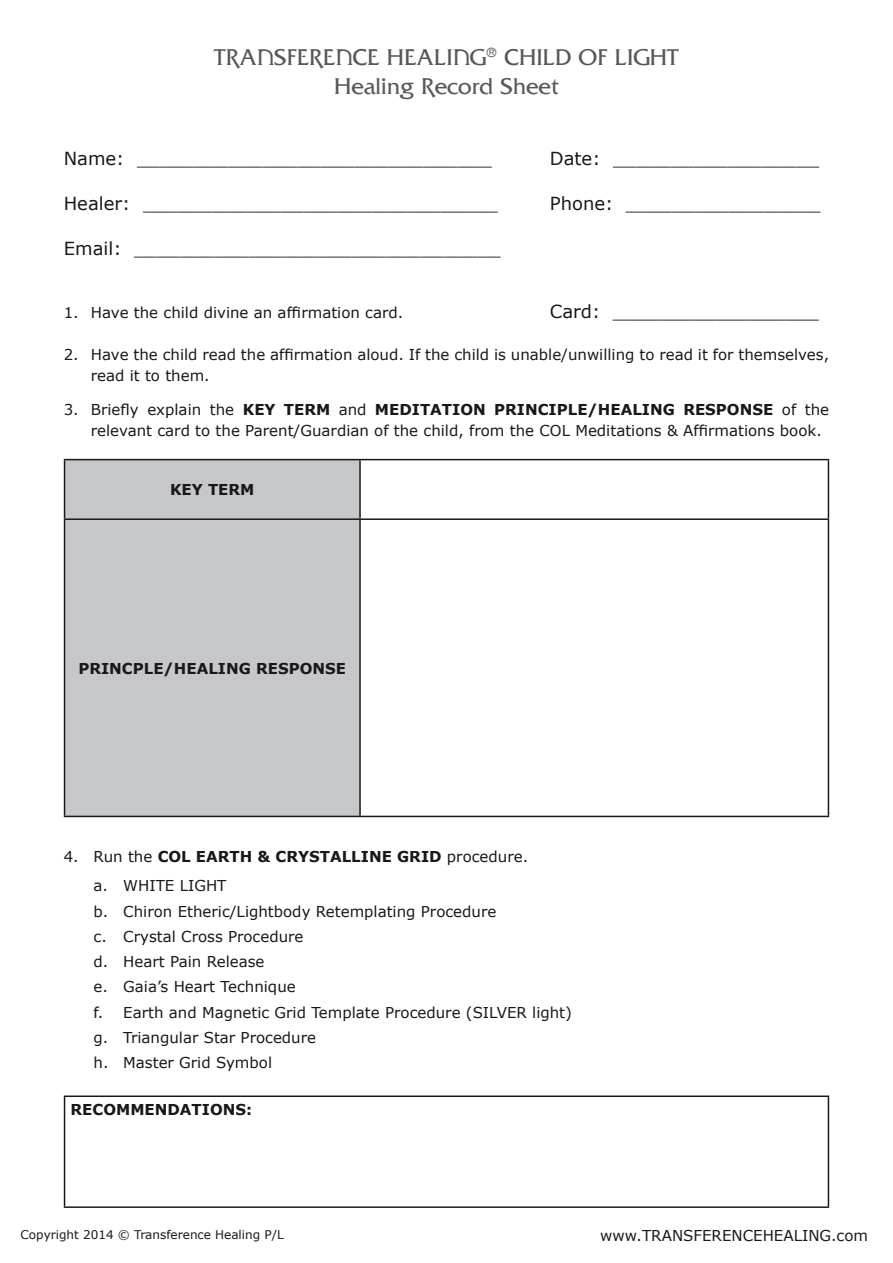
<style>
.page{position:relative;width:893px;height:1263px;background:#fff}
.page>*{position:absolute;margin:0;border:0;box-sizing:border-box;transform-origin:0 0}
.t1{font:24px/28.8px "Alexis";color:#58585a;text-align:center}
.t2{font:18px "Verdana";color:#1a171c}
.t3{font:15px/25.2px "Verdana";color:#1a171c}
.t4{font:700 15px "Verdana";color:#1a171c}
.t5{font:12px "Verdana";color:#1a171c}
.s1{font-weight:700}
</style>
<div class="page">
<div style="left:65px;top:460px;width:294px;height:356px;background:#c6c7c9"></div>
<hr style="left:64px;top:459px;width:296px;height:1px;background:#1a171c">
<hr style="left:64px;top:460px;width:1px;height:58px;background:#1a171c">
<hr style="left:360px;top:459px;width:469px;height:1px;background:#1a171c">
<hr style="left:359px;top:460px;width:2px;height:58px;background:#1a171c">
<hr style="left:828px;top:460px;width:1px;height:58px;background:#1a171c">
<hr style="left:64px;top:518px;width:296px;height:2px;background:#1a171c">
<hr style="left:64px;top:520px;width:1px;height:296px;background:#1a171c">
<hr style="left:360px;top:518px;width:469px;height:2px;background:#1a171c">
<hr style="left:359px;top:520px;width:2px;height:296px;background:#1a171c">
<hr style="left:828px;top:520px;width:1px;height:296px;background:#1a171c">
<hr style="left:64px;top:816px;width:296px;height:1px;background:#1a171c">
<hr style="left:360px;top:816px;width:469px;height:1px;background:#1a171c">
<hr style="left:64px;top:1095px;width:765px;height:2px;background:#1a171c">
<hr style="left:64px;top:1097px;width:1px;height:109px;background:#1a171c">
<hr style="left:828px;top:1097px;width:1px;height:109px;background:#1a171c">
<hr style="left:64px;top:1206px;width:765px;height:2px;background:#1a171c">
<h1 class="t1" style="left:214px;top:42px;width:466px">TRANSFERENCE HEALING<sup>®</sup> CHILD OF LIGHT<br>Healing Record Sheet</h1>
<p class="t2" style="left:64px;top:147px;width:430px">Name: _______________________________</p>
<p class="t2" style="left:550px;top:147px;width:271px">Date: __________________</p>
<p class="t2" style="left:64px;top:192px;width:436px">Healer: _______________________________</p>
<p class="t2" style="left:550px;top:192px;width:272px">Phone: _________________</p>
<p class="t2" style="left:64px;top:237px;width:438px">Email: ________________________________</p>
<p class="t3" style="left:64px;top:299px;width:341px">1. Have the child divine an affirmation card.</p>
<p class="t2" style="left:550px;top:300px;width:271px">Card: __________________</p>
<p class="t3" style="left:91px;top:344px;width:740px;line-height:21px;text-indent:-27px">2. Have the child read the affirmation aloud. If the child is unable/unwilling to read it for themselves, read it to them.</p>
<p class="t3" style="left:91px;top:398px;width:740px;line-height:21px;text-indent:-27px">3. Briefly explain the <span class="s1">KEY TERM</span> and <span class="s1">MEDITATION PRINCIPLE/HEALING RESPONSE</span> of the relevant card to the Parent/Guardian of the child, from the COL Meditations &amp; Affirmations book.</p>
<p class="t4" style="left:170px;top:479px;width:86px">KEY TERM</p>
<p class="t4" style="left:78px;top:657px;width:269px">PRINCPLE/HEALING RESPONSE</p>
<p class="t3" style="left:94px;top:841px;width:436px;line-height:29.5px;text-indent:-30px">4. Run the <span class="s1">COL EARTH &amp; CRYSTALLINE GRID</span> procedure. a. WHITE LIGHT</p>
<p class="t3" style="left:94px;top:898px;width:480px">b. Chiron Etheric/Lightbody Retemplating Procedure<br>c. Crystal Cross Procedure<br>d. Heart Pain Release<br>e. Gaia’s Heart Technique<br>f. Earth and Magnetic Grid Template Procedure (SILVER light) g. Triangular Star Procedure<br>h. Master Grid Symbol</p>
<p class="t4" style="left:71px;top:1099px;width:183px">RECOMMENDATIONS:</p>
<p class="t5" style="left:21px;top:1227px;width:265px">Copyright 2014 © Transference Healing P/L</p>
<p class="t3" style="left:600px;top:1222px;width:269px">www.TRANSFERENCEHEALING.com</p>
</div>
